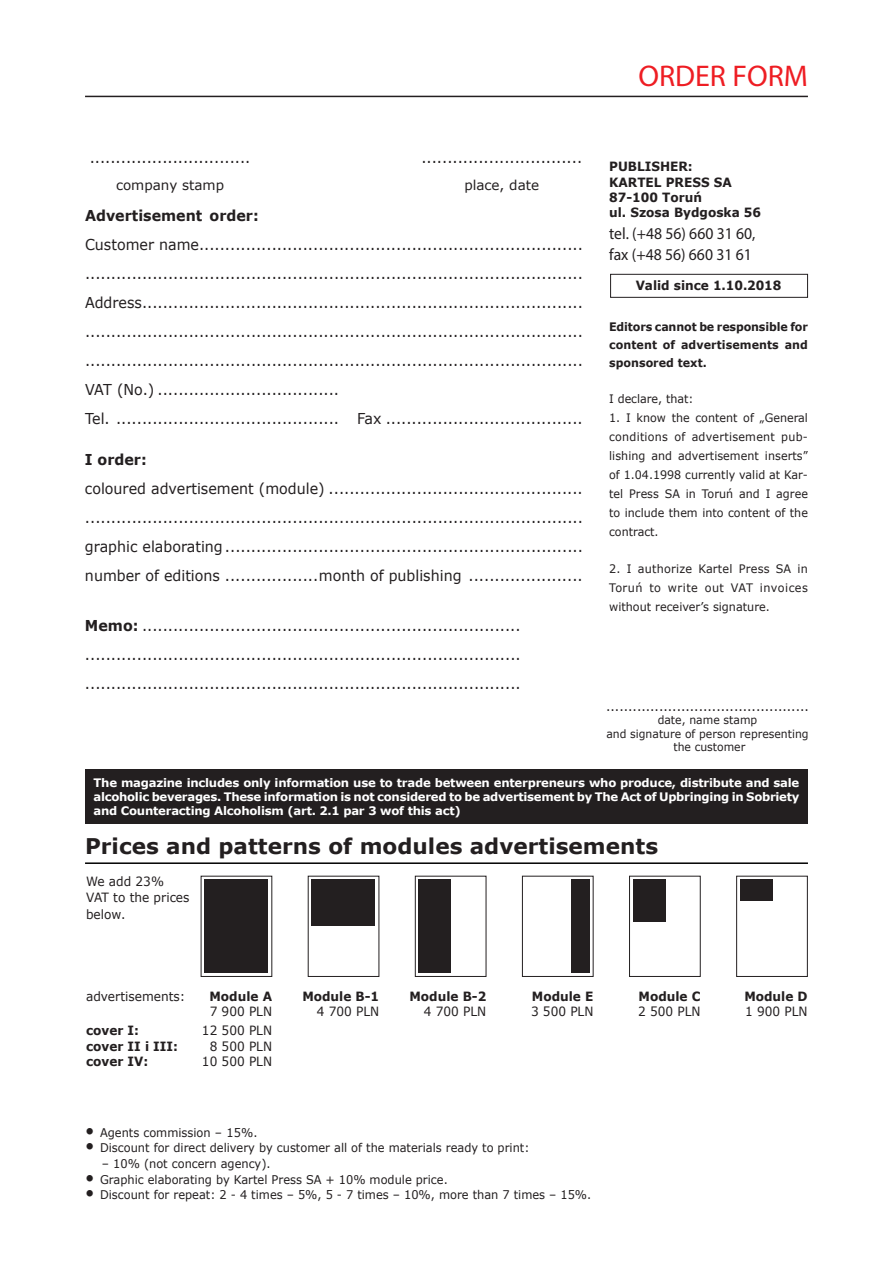
<style>
.page{position:relative;width:893px;height:1263px;background:#fff}
.page>*{position:absolute;margin:0;border:0;box-sizing:border-box;transform-origin:0 0}
.t1{font:30px "Myriad Pro";color:#ee1d23}
.t2{font:700 21.6px "Verdana";color:#231f20}
.t3{font:16.5px/21.3px "Myriad Pro";color:#231f20;scale:.95 1}
.t4{font:15px/29px "Verdana";color:#231f20;text-align:justify;scale:.95 1}
.t5{font:700 15px "Verdana";color:#231f20;scale:.95 1}
.t6{font:13.5px "Verdana";color:#231f20}
.t7{font:12.75px/16.6px "Verdana";color:#231f20;text-align:right;scale:.95 1}
.t8{font:700 12.75px/15.3px "Verdana";color:#231f20;scale:.95 1}
.t9{font:12px "Verdana";color:#231f20;scale:.95 1}
.t10{font:700 11.7px/14.1px "Verdana";letter-spacing:-.02em;color:#fff;text-align:justify}
.t11{font:11.7px/18.9px "Verdana";color:#231f20;text-align:justify;scale:.95 1}
.t12{font:11.7px/18.9px "Verdana";color:#231f20;text-align:justify;scale:.96 1}
.t13{font:700 11.7px/18px "Verdana";letter-spacing:.005em;color:#231f20;text-align:justify;scale:.95 1}
.t14{font:11.4px/13px "Verdana";color:#231f20;text-align:center;scale:.95 1}
.s1{font-weight:700}
.s2{font-size:18px}
</style>
<div class="page">
<div style="left:610px;top:274px;width:198px;height:24px;border:1px solid #231f20"></div>
<hr style="left:85px;top:862px;width:723px;height:2px;background:#000">
<div style="left:85px;top:770px;width:723px;height:54px;background:#231f20"></div>
<div style="left:736px;top:876px;width:72px;height:101px;background:#fff;border:1px solid #231f20"></div>
<div style="left:740px;top:879px;width:32px;height:22px;background:#231f20"></div>
<div style="left:629px;top:876px;width:72px;height:101px;background:#fff;border:1px solid #231f20"></div>
<div style="left:633px;top:879px;width:33px;height:43px;background:#231f20"></div>
<div style="left:522px;top:876px;width:71px;height:101px;background:#fff;border:1px solid #231f20"></div>
<div style="left:572px;top:879px;width:18px;height:94px;background:#231f20"></div>
<div style="left:415px;top:876px;width:71px;height:101px;background:#fff;border:1px solid #231f20"></div>
<div style="left:418px;top:879px;width:32px;height:94px;background:#231f20"></div>
<div style="left:311px;top:879px;width:64px;height:47px;background:#231f20"></div>
<div style="left:205px;top:879px;width:63px;height:94px;background:#231f20"></div>
<hr style="left:85px;top:96px;width:723px;height:1px;background:#231f20">
<h1 class="t1" style="left:638px;top:58px;width:171px">ORDER FORM</h1>
<p class="t4" style="left:90px;top:143px;width:171px">...............................</p>
<p class="t4" style="left:421px;top:143px;width:171px">...............................</p>
<p class="t6" style="left:116px;top:175px;width:110px">company stamp</p>
<p class="t6" style="left:464px;top:175px;width:76px">place, date</p>
<p class="t5" style="left:85px;top:205px;width:184px">Advertisement order:</p>
<p class="t4" style="left:85px;top:230px;width:526px;text-align:left">Customer name.......................................................................... ................................................................................................<br>Address..................................................................................... ................................................................................................ ................................................................................................<br>VAT (No.) ...................................<br>Tel. ........................................... Fax ......................................</p>
<p class="t5" style="left:85px;top:449px;width:67px">I order:</p>
<p class="t4" style="left:85px;top:474px;width:526px">coloured advertisement (module) ................................................. ................................................................................................ graphic elaborating..................................................................... number of editions ..................month of publishing ......................</p>
<p class="t4" style="left:85px;top:611px;width:460px"><span class="s1">Memo:</span> ......................................................................... .................................................................................... ....................................................................................</p>
<p class="t8" style="left:609px;top:159px;width:161px">PUBLISHER:<br>KARTEL PRESS SA<br>87-100 Toruń<br>ul. Szosa Bydgoska 56</p>
<p class="t3" style="left:609px;top:222px;width:155px">tel. (+48 56) 660 31 60, fax (+48 56) 660 31 61</p>
<p class="t8" style="left:636px;top:278px;width:155px">Valid since 1.10.2018</p>
<p class="t13" style="left:609px;top:318px;width:211px">Editors cannot be responsible for content of advertisements and sponsored text.</p>
<p class="t11" style="left:609px;top:389px;width:90px">I declare, that:</p>
<p class="t11" style="left:609px;top:408px;width:211px">1. I know the content of „General conditions of advertisement pub&shy;lishing and advertisement inserts” of 1.04.1998 currently valid at Kar&shy;tel Press SA in Toruń and I agree to include them into content of the contract.</p>
<p class="t12" style="left:609px;top:559px;width:209px">2. I authorize Kartel Press SA in Toruń to write out VAT invoices without receiver’s signature.</p>
<p class="t7" style="left:606px;top:698px;width:215px">..............................................</p>
<p class="t14" style="left:606px;top:714px;width:214px">date, name stamp<br>and signature of person representing the customer</p>
<p class="t10" style="left:94px;top:775px;width:707px">The magazine includes only information use to trade between enterpreneurs who produce, distribute and sale alcoholic beverages. These information is not considered to be advertisement by The Act of Upbringing in Sobriety and Counteracting Alcoholism (art. 2.1 par 3 wof this act)</p>
<h2 class="t2" style="left:85px;top:831px;width:575px">Prices and patterns of modules advertisements</h2>
<p class="t7" style="left:86px;top:872px;width:110px;text-align:left">We add 23%<br>VAT to the prices below.</p>
<p class="t7" style="left:86px;top:987px;width:106px">advertisements:</p>
<p class="t8" style="left:86px;top:1023px;width:98px">cover I: cover II i III: cover IV:</p>
<p class="t8" style="left:209px;top:988px;width:67px">Module A</p>
<p class="t7" style="left:202px;top:1001px;width:75px;line-height:19.5px">7 900 PLN<br>12 500 PLN</p>
<p class="t7" style="left:202px;top:1038px;width:75px;line-height:15.3px">8 500 PLN<br>10 500 PLN</p>
<p class="t8" style="left:302px;top:988px;width:82px">Module B-1</p>
<p class="t7" style="left:317px;top:1003px;width:67px">4 700 PLN</p>
<p class="t8" style="left:409px;top:988px;width:82px">Module B-2</p>
<p class="t7" style="left:424px;top:1003px;width:67px">4 700 PLN</p>
<p class="t8" style="left:532px;top:988px;width:66px">Module E</p>
<p class="t7" style="left:531px;top:1003px;width:67px">3 500 PLN</p>
<p class="t9" style="left:85px;top:1124px;width:183px"><span class="s2">•</span> Agents commission – 15%.</p>
<p class="t9" style="left:85px;top:1140px;width:469px"><span class="s2">•</span> Discount for direct delivery by customer all of the materials ready to print:</p>
<p class="t9" style="left:102px;top:1155px;width:179px">– 10% (not concern agency).</p>
<p class="t9" style="left:85px;top:1171px;width:383px"><span class="s2">•</span> Graphic elaborating by Kartel Press SA + 10% module price.</p>
<p class="t9" style="left:85px;top:1186px;width:534px"><span class="s2">•</span> Discount for repeat: 2 - 4 times – 5%, 5 - 7 times – 10%, more than 7 times – 15%.</p>
<p class="t8" style="left:639px;top:988px;width:67px">Module C</p>
<p class="t7" style="left:638px;top:1003px;width:67px">2 500 PLN</p>
<p class="t8" style="left:744px;top:988px;width:68px">Module D</p>
<p class="t7" style="left:745px;top:1003px;width:67px">1 900 PLN</p>
</div>
